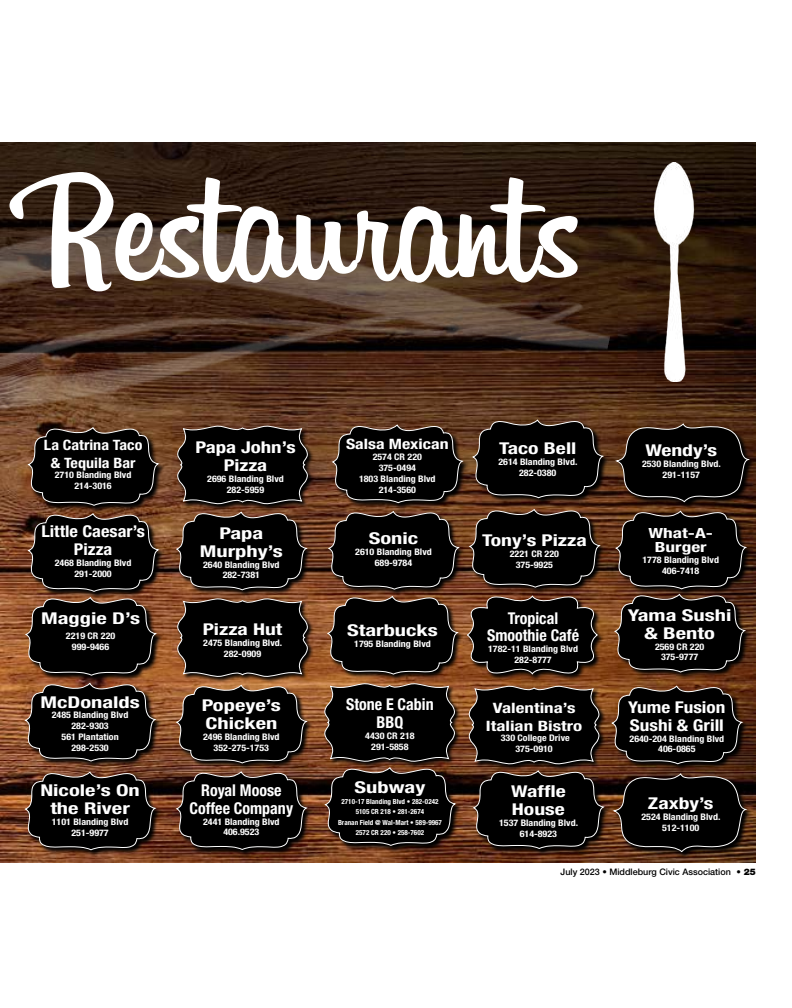
<style>
.page{position:relative;width:792px;height:1008px;background:#fff}
.page>*{position:absolute;margin:0;border:0;box-sizing:border-box;transform-origin:0 0}
.t1{font:163.3px "Billabong";color:#fff}
.t2{font:700 condensed 16.3px/17.7px "Helvetica Neue LT Std";color:#fff;text-align:center;scale:1.38 1}
.t3{font:700 condensed 16.3px/17.7px "Helvetica Neue LT Std";color:#fff;text-align:center}
.t4{font:700 condensed 16.3px/17.7px "Helvetica Neue LT Std";color:#fff;scale:1.33 1}
.t5{font:700 condensed 16.3px/17.7px "Helvetica Neue LT Std";color:#fff;scale:1.18 1}
.t6{font:700 condensed 16.3px/17.7px "Helvetica Neue LT Std";color:#fff;text-align:center;scale:1.13 1}
.t7{font:700 condensed 16.3px/17.7px "Helvetica Neue LT Std";color:#fff;text-align:center;scale:1.28 1}
.t8{font:700 condensed 14.3px/17.7px "Helvetica Neue LT Std";color:#fff;text-align:center;scale:1.13 1}
.t9{font:700 condensed 14.3px/17.7px "Helvetica Neue LT Std";color:#fff;text-align:center;scale:1.33 1}
.t10{font:700 condensed 14.3px "Helvetica Neue LT Std";color:#fff;scale:1.25 1}
.t11{font:700 condensed 14px/14px "Helvetica Neue LT Std";color:#fff;text-align:center;scale:1.38 1}
.t12{font:700 condensed 9.1px/10.9px "Helvetica Neue LT Std";color:#fff;text-align:center;scale:1.1 1}
.t13{font:500 9px "Helvetica Neue LT Std";color:#000}
.t14{font:700 condensed 7.1px/10.5px "Helvetica Neue LT Std";color:#fff;text-align:center}
.s1{font-weight:900}
</style>
<div class="page">
<img style="left:0;top:142px;width:756px;height:720px">
<img style="left:0;top:180px;width:616px;height:428px">
<img style="left:652px;top:163px;width:70px;height:219px">
<svg style="left:467px;top:675px;width:138px;height:7px"></svg>
<svg style="left:614px;top:596px;width:138px;height:83px"></svg>
<svg style="left:324px;top:767px;width:138px;height:85px"></svg>
<svg style="left:606px;top:420px;width:4px;height:85px"></svg>
<svg style="left:177px;top:598px;width:137px;height:85px"></svg>
<svg style="left:177px;top:598px;width:132px;height:80px;background:#19120e"></svg>
<svg style="left:458px;top:683px;width:3px;height:85px"></svg>
<svg style="left:323px;top:683px;width:135px;height:163px;background:#1c130e"></svg>
<svg style="left:176px;top:512px;width:138px;height:85px"></svg>
<svg style="left:175px;top:511px;width:134px;height:80px;background:#1f1610"></svg>
<svg style="left:749px;top:511px;width:4px;height:85px"></svg>
<svg style="left:613px;top:510px;width:136px;height:163px;background:#1b120d"></svg>
<svg style="left:613px;top:773px;width:140px;height:86px"></svg>
<svg style="left:615px;top:423px;width:140px;height:86px"></svg>
<svg style="left:614px;top:423px;width:138px;height:80px;background:#1a110c"></svg>
<svg style="left:176px;top:685px;width:138px;height:85px"></svg>
<svg style="left:175px;top:684px;width:134px;height:80px;background:#251a12"></svg>
<svg style="left:177px;top:425px;width:137px;height:85px"></svg>
<svg style="left:177px;top:425px;width:132px;height:80px;background:#14100d"></svg>
<svg style="left:473px;top:853px;width:138px;height:2px"></svg>
<svg style="left:327px;top:675px;width:138px;height:6px"></svg>
<svg style="left:25px;top:772px;width:138px;height:85px"></svg>
<svg style="left:23px;top:771px;width:135px;height:80px;background:#1c130f"></svg>
<svg style="left:25px;top:683px;width:138px;height:85px"></svg>
<svg style="left:23px;top:682px;width:135px;height:80px;background:#241811"></svg>
<svg style="left:326px;top:419px;width:280px;height:256px;background:#251811"></svg>
<svg style="left:25px;top:598px;width:138px;height:84px"></svg>
<svg style="left:176px;top:771px;width:138px;height:85px"></svg>
<svg style="left:175px;top:771px;width:134px;height:79px;background:#19110e"></svg>
<svg style="left:161px;top:513px;width:5px;height:85px"></svg>
<svg style="left:24px;top:512px;width:137px;height:164px;background:#241811"></svg>
<svg style="left:28px;top:427px;width:138px;height:85px"></svg>
<svg style="left:26px;top:426px;width:135px;height:80px;background:#1d150f"></svg>
<svg style="left:468px;top:685px;width:282px;height:168px;background:#1e140e"></svg>
<h1 class="t1" style="left:23px;top:125px;width:559px">Restaurants</h1>
<h3 class="t8" style="left:44px;top:436px;width:89px">La Catrina Taco &amp; Tequila Bar</h3>
<p class="t12" style="left:55px;top:470px;width:71px">2710 Blanding Blvd<br>214-3016</p>
<h2 class="t6" style="left:41px;top:522px;width:93px">Little Caesar’s<br>Pizza</h2>
<p class="t12" style="left:55px;top:557px;width:71px">2468 Blanding Blvd<br>291-2000</p>
<h2 class="t2" style="left:41px;top:609px;width:73px">Maggie D’s</h2>
<p class="t12" style="left:66px;top:630px;width:46px">2219 CR 220<br>999-9466</p>
<h2 class="t2" style="left:40px;top:693px;width:74px">McDonalds</h2>
<p class="t12" style="left:52px;top:710px;width:71px">2485 Blanding Blvd<br>282-9303<br>561 Plantation<br>298-2530</p>
<h2 class="t2" style="left:40px;top:781px;width:74px">Nicole’s On the River</h2>
<p class="t12" style="left:52px;top:816px;width:71px">1101 Blanding Blvd<br>251-9977</p>
<h2 class="t7" style="left:195px;top:439px;width:80px">Papa John’s<br>Pizza</h2>
<p class="t12" style="left:207px;top:473px;width:71px">2696 Blanding Blvd<br>282-5959</p>
<h2 class="t2" style="left:200px;top:524px;width:62px">Papa<br>Murphy’s</h2>
<p class="t12" style="left:203px;top:559px;width:71px">2640 Blanding Blvd<br>282-7381</p>
<h2 class="t4" style="left:203px;top:620px;width:61px">Pizza Hut</h2>
<p class="t12" style="left:203px;top:637px;width:73px">2475 Blanding Blvd.<br>282-0909</p>
<h2 class="t2" style="left:202px;top:696px;width:59px;text-align:left">Popeye’s<br>Chicken</h2>
<p class="t12" style="left:203px;top:731px;width:71px">2496 Blanding Blvd<br>352-275-1753</p>
<h2 class="t3" style="left:190px;top:781px;width:105px">Royal Moose<br>Coffee Company</h2>
<p class="t12" style="left:203px;top:816px;width:71px">2441 Blanding Blvd<br>406.9523</p>
<h3 class="t10" style="left:346px;top:435px;width:84px">Salsa Mexican</h3>
<p class="t12" style="left:359px;top:451px;width:71px">2574 CR 220<br>375-0494<br>1803 Blanding Blvd<br>214-3560</p>
<h2 class="t2" style="left:369px;top:530px;width:37px">Sonic</h2>
<p class="t12" style="left:355px;top:546px;width:71px">2610 Blanding Blvd<br>689-9784</p>
<h2 class="t2" style="left:347px;top:621px;width:67px">Starbucks</h2>
<p class="t12" style="left:354px;top:638px;width:71px">1795 Blanding Blvd</p>
<h2 class="t3" style="left:346px;top:695px;width:89px">Stone E Cabin<br>BBQ</h2>
<p class="t12" style="left:365px;top:730px;width:46px">4430 CR 218<br>291-5858</p>
<h2 class="t2" style="left:355px;top:778px;width:53px">Subway</h2>
<p class="t14" style="left:338px;top:796px;width:105px">2710-17 Blanding Blvd • 282-0242<br>5105 CR 218 • 281-2674<br>Branan Field @ Wal-Mart • 589-9967<br>2572 CR 220 • 258-7602</p>
<h2 class="t4" style="left:499px;top:439px;width:60px">Taco Bell</h2>
<p class="t12" style="left:498px;top:456px;width:73px">2614 Blanding Blvd.<br>282-0380</p>
<h2 class="t4" style="left:482px;top:531px;width:80px">Tony’s Pizza</h2>
<p class="t12" style="left:510px;top:548px;width:46px">2221 CR 220<br>375-9925</p>
<h2 class="t3" style="left:487px;top:609px;width:93px">Tropical<br>Smoothie Café</h2>
<p class="t12" style="left:488px;top:644px;width:83px">1782-11 Blanding Blvd<br>282-8777</p>
<h3 class="t9" style="left:486px;top:699px;width:74px">Valentina’s<br>Italian Bistro</h3>
<p class="t12" style="left:501px;top:733px;width:64px">330 College Drive<br>375-0910</p>
<h2 class="t4" style="left:511px;top:783px;width:43px">Waffle<br>House</h2>
<p class="t12" style="left:499px;top:817px;width:73px">1537 Blanding Blvd.<br>614-8923</p>
<h2 class="t4" style="left:645px;top:441px;width:56px">Wendy’s</h2>
<p class="t12" style="left:642px;top:458px;width:73px">2530 Blanding Blvd.<br>291-1157</p>
<h3 class="t11" style="left:649px;top:526px;width:48px">What-A-<br>Burger</h3>
<p class="t12" style="left:642px;top:554px;width:71px">1778 Blanding Blvd<br>406-7418</p>
<h2 class="t2" style="left:628px;top:606px;width:77px">Yama Sushi &amp; Bento</h2>
<p class="t12" style="left:655px;top:641px;width:46px">2569 CR 220<br>375-9777</p>
<h2 class="t5" style="left:628px;top:698px;width:84px">Yume Fusion<br>Sushi &amp; Grill</h2>
<p class="t12" style="left:630px;top:733px;width:88px">2640-204 Blanding Blvd<br>406-0865</p>
<h2 class="t4" style="left:648px;top:794px;width:51px">Zaxby’s</h2>
<p class="t12" style="left:641px;top:811px;width:73px">2524 Blanding Blvd.<br>512-1100</p>
<p class="t13" style="left:561px;top:867px;width:197px">July 2023 • Middleburg Civic Association <span class="s1">• 25</span></p>
</div>
